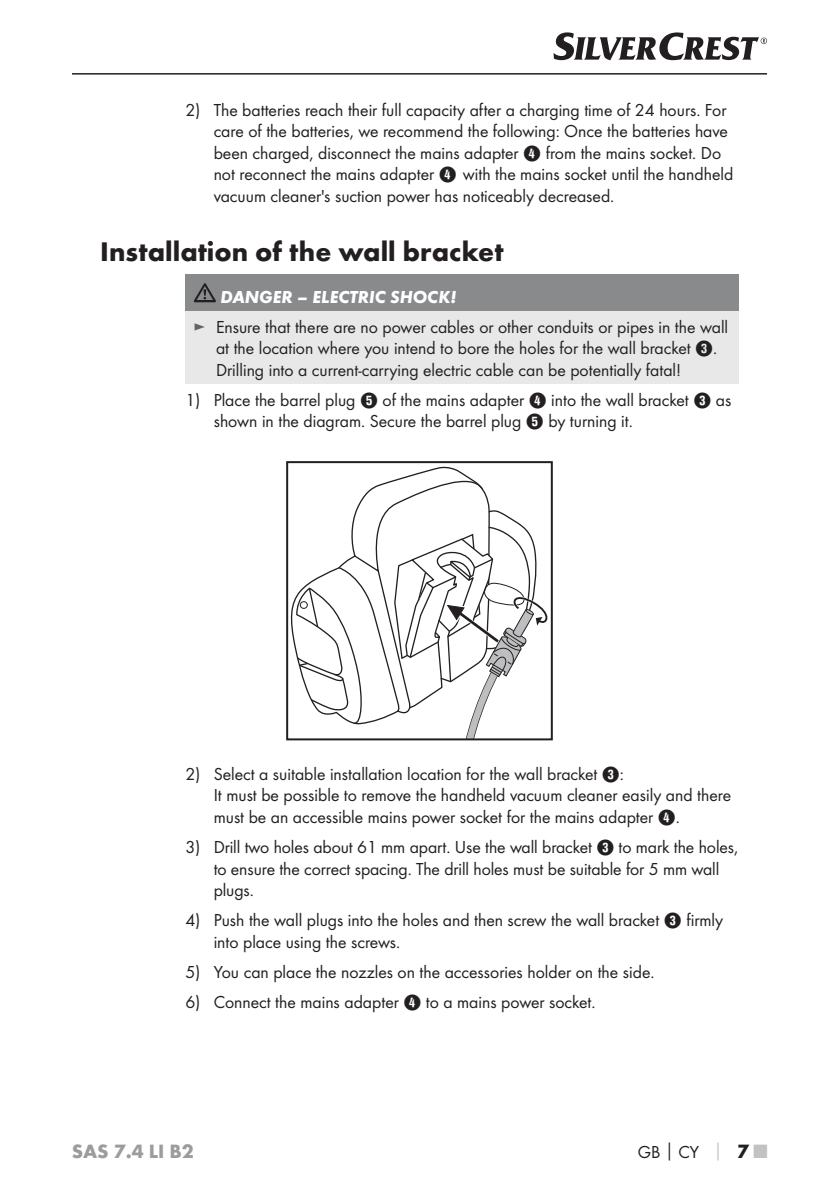
<style>
.page{position:relative;width:839px;height:1191px;background:#fff}
.page>*{position:absolute;margin:0;border:0;box-sizing:border-box;transform-origin:0 0}
.t1{font:700 28px "Futura";color:#231f20}
.t2{font:700 20px "Futura";color:#9a9c9e}
.t3{font:18px/21.6px "Futura Boo";color:#231f20}
.t4{font:italic 700 18px "Futura";color:#fff}
.s1{font-family:"Hako PI Nummern"}
.s2{color:#646567}
.s3{font-family:"Futura";font-weight:700}
.s4{font-family:"Futura";font-weight:700;color:#c0c2c4}
.s5{font-family:"Futura";font-weight:700;font-size:20px}
.s6{font-family:"Futura";font-weight:700;font-size:20px;color:#c0c2c4}
</style>
<div class="page">
<hr style="left:72px;top:73px;width:695px;height:2px;background:#231f20">
<svg style="left:553px;top:32px;width:214px;height:28px"></svg>
<div style="left:185px;top:275px;width:554px;height:36px;background:#888a8c"></div>
<div style="left:185px;top:311px;width:554px;height:73px;background:#e8e8e9"></div>
<svg style="left:194px;top:283px;width:22px;height:19px"></svg>
<svg style="left:296px;top:472px;width:252px;height:265px"></svg>
<div style="left:286px;top:461px;width:267px;height:279px;border:2px solid #231f20"></div>
<p class="t3" style="left:214px;top:100px;width:521px;text-indent:-28px">2) The batteries reach their full capacity after a charging time of 24 hours. For care of the batteries, we recommend the following: Once the batteries have been charged, disconnect the mains adapter <span class="s1">4</span> from the mains socket. Do not reconnect the mains adapter <span class="s1">4</span> with the mains socket until the handheld vacuum cleaner's suction power has noticeably decreased.</p>
<h1 class="t1" style="left:100px;top:241px;width:405px">Installation of the wall bracket</h1>
<p class="t4" style="left:220px;top:291px;width:238px">DANGER – ELECTRIC SHOCK!</p>
<p class="t3" style="left:216px;top:317px;width:514px;text-indent:-23px"><span class="s2">►</span> Ensure that there are no power cables or other conduits or pipes in the wall at the location where you intend to bore the holes for the wall bracket <span class="s1">3</span>.<br>Drilling into a current-carrying electric cable can be potentially fatal!</p>
<p class="t3" style="left:214px;top:390px;width:519px;text-indent:-28px">1) Place the barrel plug <span class="s1">5</span> of the mains adapter <span class="s1">4</span> into the wall bracket <span class="s1">3</span> as shown in the diagram. Secure the barrel plug <span class="s1">5</span> by turning it.</p>
<p class="t3" style="left:214px;top:764px;width:519px;text-indent:-28px">2) Select a suitable installation location for the wall bracket <span class="s1">3</span>:<br>It must be possible to remove the handheld vacuum cleaner easily and there must be an accessible mains power socket for the mains adapter <span class="s1">4</span>.</p>
<p class="t3" style="left:214px;top:837px;width:526px;text-indent:-28px">3) Drill two holes about 61 mm apart. Use the wall bracket <span class="s1">3</span> to mark the holes, to ensure the correct spacing. The drill holes must be suitable for 5 mm wall plugs.</p>
<p class="t3" style="left:214px;top:910px;width:511px;text-indent:-28px">4) Push the wall plugs into the holes and then screw the wall bracket <span class="s1">3</span> firmly into place using the screws.</p>
<p class="t3" style="left:185px;top:962px;width:471px">5) You can place the nozzles on the accessories holder on the side.</p>
<p class="t3" style="left:185px;top:992px;width:412px">6) Connect the mains adapter <span class="s1">4</span> to a mains power socket.</p>
<p class="t2" style="left:72px;top:1143px;width:123px">SAS 7.4 LI B2</p>
<p class="t3" style="left:638px;top:1142px;width:131px">GB<span class="s3">│</span>CY <span class="s4">│</span> <span class="s5">7</span> <span class="s6">■</span></p>
</div>
